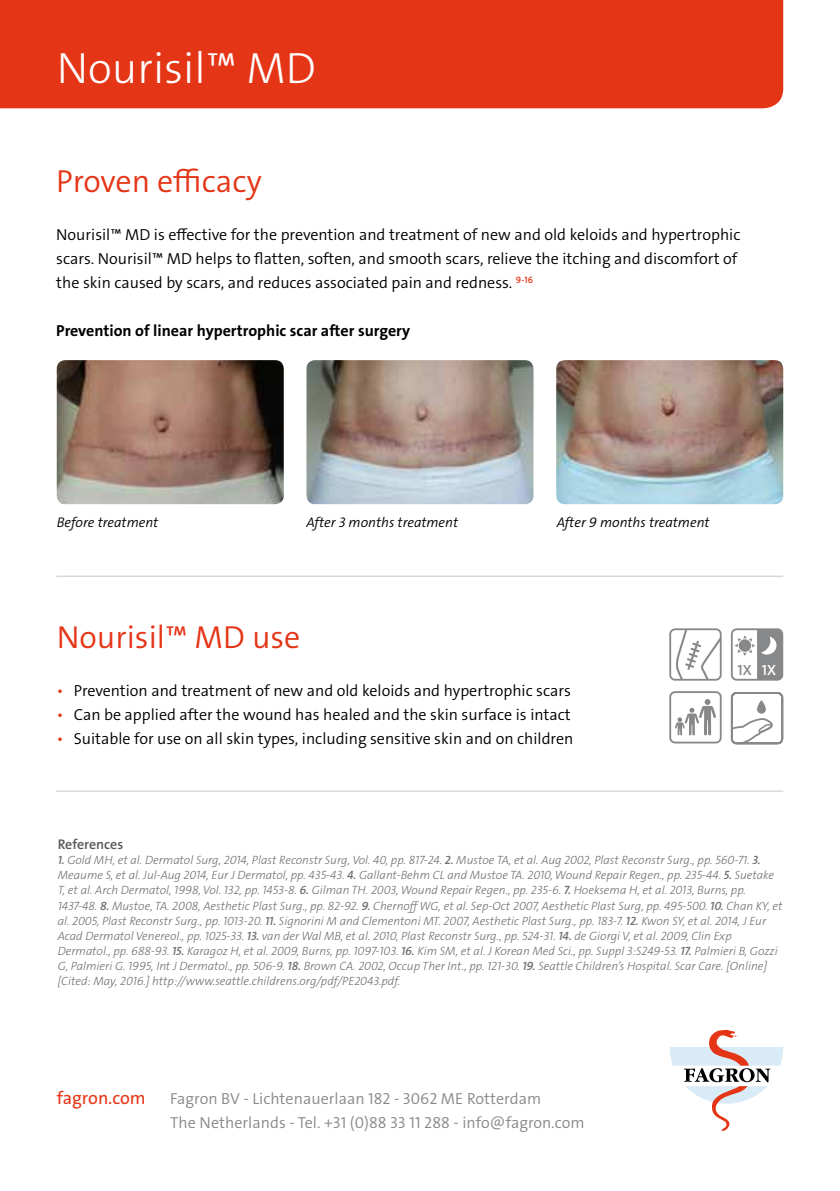
<style>
.page{position:relative;width:840px;height:1191px;background:#fff}
.page>*{position:absolute;margin:0;border:0;box-sizing:border-box;transform-origin:0 0}
.t1{font:44px "The Sans LP3 Lig";color:#fff}
.t2{font:32px "The Sans LP4 Se Lig";color:#e53517}
.t3{font:18px "The Sans LP5 Plain";letter-spacing:.005em;color:#e53517}
.t4{font:16px/24px "The Sans LP4 Se Lig";color:#000}
.t5{font:16px/24px "The Sans LP4 Se Lig";letter-spacing:.005em;color:#87888a}
.t6{font:16px "The Sans LP7 Bld";color:#000}
.t7{font:14.8px "The Sans LP6 Se Bld";color:#87888a}
.t8{font:14px "The Sans LP4 Se Lig IT";color:#000}
.t9{font:14px "The Sans LP6 Se Bld";color:#58585a}
.t10{font:12px/15px "The Sans LP3 Lig IT";color:#707172}
.s1{color:#e53517}
.s2{color:#fff}
.s3{font-family:"The Sans LP6 Se Bld IT"}
</style>
<div class="page">
<div style="left:0;top:0;width:782px;height:108px;background:#e53517"></div>
<svg style="left:670px;top:1029px;width:112px;height:102px"></svg>
<img style="left:57px;top:360px;width:226px;height:144px">
<img style="left:306px;top:360px;width:227px;height:144px">
<img style="left:556px;top:360px;width:226px;height:144px">
<div style="left:669px;top:628px;width:52px;height:52px;border:2px solid #87888a;border-radius:5px"></div>
<svg style="left:674px;top:629px;width:47px;height:51px"></svg>
<div style="left:669px;top:691px;width:52px;height:52px;border:2px solid #87888a;border-radius:5px"></div>
<svg style="left:675px;top:699px;width:41px;height:36px"></svg>
<div style="left:730px;top:628px;width:52px;height:52px;border:2px solid #87888a;border-radius:5px"></div>
<svg style="left:734px;top:629px;width:47px;height:50px"></svg>
<svg style="left:730px;top:692px;width:53px;height:53px"></svg>
<hr style="left:56px;top:576px;width:726px;height:1px;background:#c6c7c8">
<hr style="left:56px;top:790px;width:726px;height:1px;background:#c6c7c8">
<h1 class="t1" style="left:57px;top:40px;width:261px">Nourisil™ MD</h1>
<h2 class="t2" style="left:56px;top:161px;width:207px">Proven efficacy</h2>
<p class="t4" style="left:56px;top:223px;width:685px">Nourisil™ MD is effective for the prevention and treatment of new and old keloids and hypertrophic scars. Nourisil™ MD helps to flatten, soften, and smooth scars, relieve the itching and discomfort of the skin caused by scars, and reduces associated pain and redness. <sup>9-16</sup></p>
<h3 class="t6" style="left:56px;top:320px;width:355px">Prevention of linear hypertrophic scar after surgery</h3>
<p class="t8" style="left:57px;top:513px;width:103px">Before treatment</p>
<p class="t8" style="left:306px;top:513px;width:153px">After 3 months treatment</p>
<p class="t8" style="left:556px;top:513px;width:154px">After 9 months treatment</p>
<h2 class="t2" style="left:57px;top:617px;width:245px">Nourisil™ MD use</h2>
<h3 class="t4" style="left:57px;top:679px;width:515px"><span class="s1">•</span> Prevention and treatment of new and old keloids and hypertrophic scars</h3>
<h3 class="t4" style="left:57px;top:703px;width:515px"><span class="s1">•</span> Can be applied after the wound has healed and the skin surface is intact</h3>
<h3 class="t4" style="left:57px;top:727px;width:518px"><span class="s1">•</span> Suitable for use on all skin types, including sensitive skin and on children</h3>
<p class="t7" style="left:737px;top:660px;width:40px">1X <span class="s2">1X</span></p>
<p class="t9" style="left:58px;top:835px;width:67px">References</p>
<p class="t10" style="left:58px;top:853px;width:726px"><span class="s3">1.</span> Gold MH, et al. Dermatol Surg, 2014, Plast Reconstr Surg, Vol. 40, pp. 817-24. <span class="s3">2.</span> Mustoe TA, et al. Aug 2002, Plast Reconstr Surg., pp. 560-71. <span class="s3">3.<br></span>Meaume S, et al. Jul-Aug 2014, Eur J Dermatol, pp. 435-43. <span class="s3">4.</span> Gallant-Behm CL and Mustoe TA. 2010, Wound Repair Regen., pp. 235-44. <span class="s3">5.</span> Suetake T, et al. Arch Dermatol, 1998, Vol. 132, pp. 1453-8. <span class="s3">6.</span> Gilman TH. 2003, Wound Repair Regen., pp. 235-6. <span class="s3">7.</span> Hoeksema H, et al. 2013, Burns, pp.<br>1437-48. <span class="s3">8.</span> Mustoe, TA. 2008, Aesthetic Plast Surg., pp. 82-92. <span class="s3">9.</span> Chernoff WG, et al. Sep-Oct 2007, Aesthetic Plast Surg, pp. 495-500. <span class="s3">10.</span> Chan KY, et al. 2005, Plast Reconstr Surg., pp. 1013-20. <span class="s3">11.</span> Signorini M and Clementoni MT. 2007, Aesthetic Plast Surg., pp. 183-7. <span class="s3">12.</span> Kwon SY, et al. 2014, J Eur Acad Dermatol Venereol., pp. 1025-33. <span class="s3">13.</span> van der Wal MB, et al. 2010, Plast Reconstr Surg., pp. 524-31. <span class="s3">14.</span> de Giorgi V, et al. 2009, Clin Exp Dermatol., pp. 688-93. <span class="s3">15.</span> Karagoz H, et al. 2009, Burns, pp. 1097-103. <span class="s3">16.</span> Kim SM, et al. J Korean Med Sci., pp. Suppl 3:S249-53. <span class="s3">17.</span> Palmieri B, Gozzi G, Palmieri G. 1995, Int J Dermatol., pp. 506-9. <span class="s3">18.</span> Brown CA. 2002, Occup Ther Int., pp. 121-30. <span class="s3">19.</span> Seattle Children’s Hospital. Scar Care. [Online] [Cited: May, 2016.] http://www.seattle.childrens.org/pdf/PE2043.pdf.</p>
<h3 class="t3" style="left:57px;top:1086px;width:90px">fagron.com</h3>
<h3 class="t5" style="left:170px;top:1087px;width:415px">Fagron BV - Lichtenauerlaan 182 - 3062 ME Rotterdam<br>The Netherlands - Tel. +31 (0)88 33 11 288 - info@fagron.com</h3>
</div>
